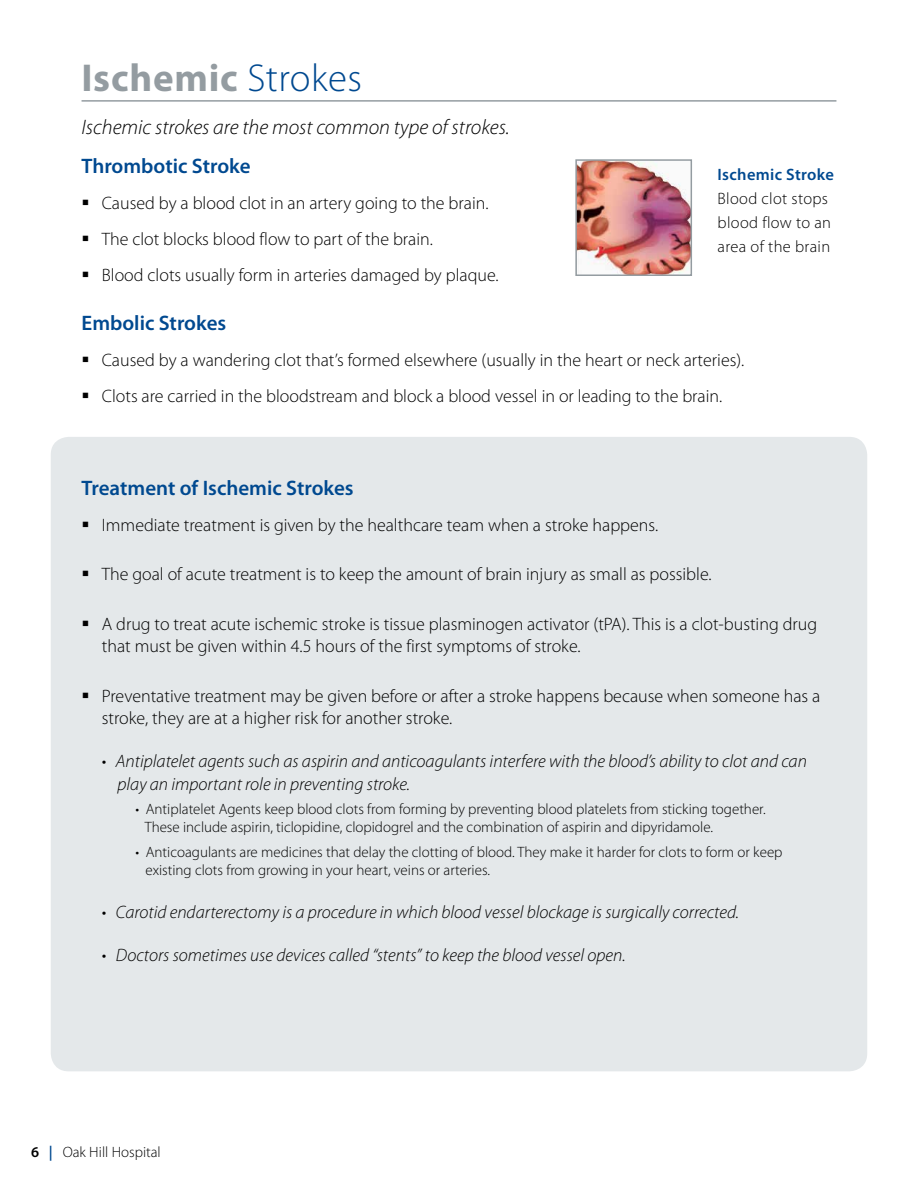
<style>
.page{position:relative;width:918px;height:1188px;background:#fff}
.page>*{position:absolute;margin:0;border:0;box-sizing:border-box;transform-origin:0 0}
.t1{font:700 39px "Myriad Pro";letter-spacing:.02em;color:#949ca1}
.t2{font:600 21px "Myriad Pro";color:#004990}
.t3{font:italic 300 21px "Myriad Pro";color:#000}
.t4{font:300 18px/22.5px "Myriad Pro";color:#000}
.t5{font:italic 300 18px/22.5px "Myriad Pro";color:#000}
.t6{font:300 16.5px/24px "Myriad Pro";letter-spacing:.02em;color:#000}
.t7{font:600 16.5px "Myriad Pro";letter-spacing:.02em;color:#004990}
.t8{font:300 15px/18px "Myriad Pro";color:#000}
.s1{font-weight:300;color:#004990}
.s2{font-weight:600}
.s3{font-weight:600;color:#004990}
</style>
<div class="page">
<div style="left:51px;top:437px;width:816px;height:634px;background:#e4e8ea;border-radius:18px"></div>
<hr style="left:82px;top:100px;width:754px;height:2px;background:#949ca1">
<img style="left:578px;top:162px;width:111px;height:111px">
<div style="left:575px;top:159px;width:117px;height:117px;border:2px solid #949ca1"></div>
<h1 class="t1" style="left:82px;top:53px;width:282px">Ischemic <span class="s1">Strokes</span></h1>
<p class="t3" style="left:82px;top:114px;width:430px">Ischemic strokes are the most common type of strokes.</p>
<p class="t2" style="left:82px;top:152px;width:171px">Thrombotic Stroke</p>
<p class="t4" style="left:82px;top:191px;width:409px">▪ Caused by a blood clot in an artery going to the brain.</p>
<p class="t4" style="left:82px;top:227px;width:353px">▪ The clot blocks blood flow to part of the brain.</p>
<p class="t4" style="left:82px;top:263px;width:419px">▪ Blood clots usually form in arteries damaged by plaque.</p>
<p class="t2" style="left:82px;top:310px;width:146px">Embolic Strokes</p>
<p class="t4" style="left:82px;top:349px;width:664px">▪ Caused by a wandering clot that’s formed elsewhere (usually in the heart or neck arteries).</p>
<p class="t4" style="left:82px;top:385px;width:642px">▪ Clots are carried in the bloodstream and block a blood vessel in or leading to the brain.</p>
<p class="t7" style="left:718px;top:164px;width:118px">Ischemic Stroke</p>
<p class="t6" style="left:718px;top:186px;width:115px">Blood clot stops blood flow to an area of the brain</p>
<p class="t2" style="left:82px;top:474px;width:274px">Treatment of Ischemic Strokes</p>
<p class="t4" style="left:82px;top:513px;width:578px">▪ Immediate treatment is given by the healthcare team when a stroke happens.</p>
<p class="t4" style="left:82px;top:563px;width:632px">▪ The goal of acute treatment is to keep the amount of brain injury as small as possible.</p>
<p class="t4" style="left:102px;top:612px;width:717px;text-indent:-20px">▪ A drug to treat acute ischemic stroke is tissue plasminogen activator (tPA). This is a clot-busting drug that must be given within 4.5 hours of the first symptoms of stroke.</p>
<p class="t4" style="left:102px;top:684px;width:720px;text-indent:-20px">▪ Preventative treatment may be given before or after a stroke happens because when someone has a stroke, they are at a higher risk for another stroke.</p>
<p class="t5" style="left:118px;top:750px;width:691px;text-indent:-16px">• Antiplatelet agents such as aspirin and anticoagulants interfere with the blood’s ability to clot and can play an important role in preventing stroke.</p>
<p class="t8" style="left:145px;top:800px;width:622px;text-indent:-9px">• Antiplatelet Agents keep blood clots from forming by preventing blood platelets from sticking together.<br>These include aspirin, ticlopidine, clopidogrel and the combination of aspirin and dipyridamole.</p>
<p class="t8" style="left:145px;top:843px;width:639px;text-indent:-10px">• Anticoagulants are medicines that delay the clotting of blood. They make it harder for clots to form or keep existing clots from growing in your heart, veins or arteries.</p>
<p class="t5" style="left:102px;top:900px;width:639px">• Carotid endarterectomy is a procedure in which blood vessel blockage is surgically corrected.</p>
<p class="t5" style="left:102px;top:943px;width:525px">• Doctors sometimes use devices called “stents” to keep the blood vessel open.</p>
<p class="t8" style="left:31px;top:1143px;width:131px"><span class="s2">6</span> <span class="s3">|</span> Oak Hill Hospital</p>
</div>
